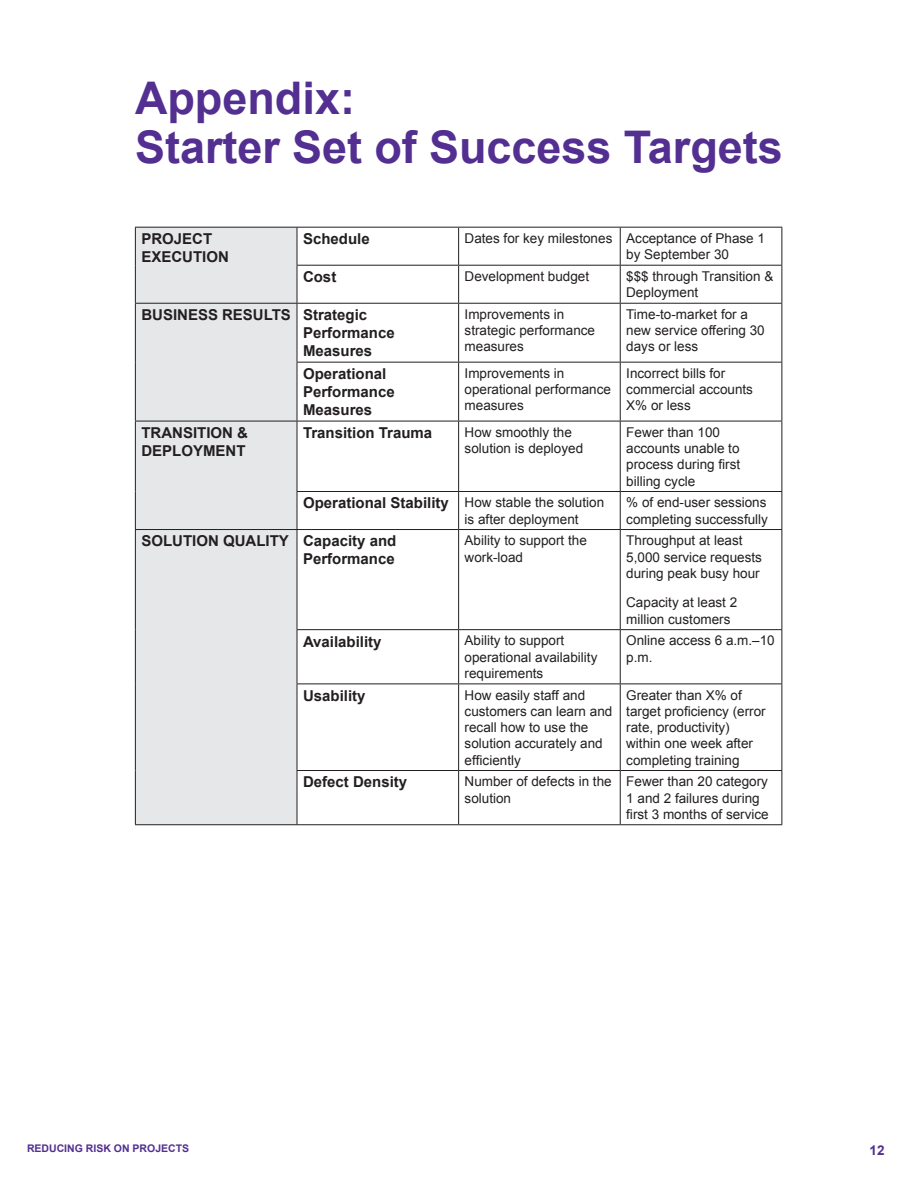
<style>
.page{position:relative;width:918px;height:1188px;background:#fff}
.page>*{position:absolute;margin:0;border:0;box-sizing:border-box;transform-origin:0 0}
.heading_1{font:700 45px/49.5px "Arial";color:#522f90}
.Chart_Header{font:700 15px/18px "Arial";color:#231f20}
.Chart_Left_Just_Type{font:13.5px/16.2px "Arial";color:#231f20}
.t1{font:700 13.5px "Arial";color:#522f90}
.t2{font:700 10.5px "Arial";color:#522f90}
</style>
<div class="page">
<div style="left:136px;top:228px;width:161px;height:596px;background:#e6e7e9"></div>
<hr style="left:135px;top:227px;width:162px;height:1px;background:#231f20">
<hr style="left:135px;top:228px;width:1px;height:37px;background:#231f20">
<hr style="left:135px;top:265px;width:1px;height:38px;background:#231f20">
<hr style="left:297px;top:227px;width:162px;height:1px;background:#231f20">
<hr style="left:297px;top:228px;width:1px;height:37px;background:#231f20">
<hr style="left:459px;top:227px;width:161px;height:1px;background:#231f20">
<hr style="left:458px;top:228px;width:1px;height:37px;background:#231f20">
<hr style="left:620px;top:227px;width:162px;height:1px;background:#231f20">
<hr style="left:620px;top:228px;width:1px;height:37px;background:#231f20">
<hr style="left:782px;top:228px;width:1px;height:37px;background:#231f20">
<hr style="left:297px;top:265px;width:162px;height:1px;background:#231f20">
<hr style="left:297px;top:266px;width:1px;height:37px;background:#231f20">
<hr style="left:459px;top:265px;width:161px;height:1px;background:#231f20">
<hr style="left:458px;top:266px;width:1px;height:37px;background:#231f20">
<hr style="left:620px;top:265px;width:162px;height:1px;background:#231f20">
<hr style="left:620px;top:266px;width:1px;height:37px;background:#231f20">
<hr style="left:782px;top:266px;width:1px;height:37px;background:#231f20">
<hr style="left:135px;top:303px;width:162px;height:1px;background:#231f20">
<hr style="left:135px;top:304px;width:1px;height:58px;background:#231f20">
<hr style="left:135px;top:362px;width:1px;height:59px;background:#231f20">
<hr style="left:297px;top:303px;width:162px;height:1px;background:#231f20">
<hr style="left:297px;top:304px;width:1px;height:58px;background:#231f20">
<hr style="left:459px;top:303px;width:161px;height:1px;background:#231f20">
<hr style="left:458px;top:304px;width:1px;height:58px;background:#231f20">
<hr style="left:620px;top:303px;width:162px;height:1px;background:#231f20">
<hr style="left:620px;top:304px;width:1px;height:58px;background:#231f20">
<hr style="left:782px;top:304px;width:1px;height:58px;background:#231f20">
<hr style="left:297px;top:362px;width:162px;height:1px;background:#231f20">
<hr style="left:297px;top:363px;width:1px;height:58px;background:#231f20">
<hr style="left:459px;top:362px;width:161px;height:1px;background:#231f20">
<hr style="left:458px;top:363px;width:1px;height:58px;background:#231f20">
<hr style="left:620px;top:362px;width:162px;height:1px;background:#231f20">
<hr style="left:620px;top:363px;width:1px;height:58px;background:#231f20">
<hr style="left:782px;top:363px;width:1px;height:58px;background:#231f20">
<hr style="left:135px;top:421px;width:162px;height:1px;background:#231f20">
<hr style="left:135px;top:421px;width:1px;height:71px;background:#231f20">
<hr style="left:135px;top:492px;width:1px;height:37px;background:#231f20">
<hr style="left:297px;top:421px;width:162px;height:1px;background:#231f20">
<hr style="left:297px;top:421px;width:1px;height:70px;background:#231f20">
<hr style="left:459px;top:421px;width:161px;height:1px;background:#231f20">
<hr style="left:458px;top:421px;width:1px;height:70px;background:#231f20">
<hr style="left:620px;top:421px;width:162px;height:1px;background:#231f20">
<hr style="left:620px;top:421px;width:1px;height:70px;background:#231f20">
<hr style="left:782px;top:421px;width:1px;height:70px;background:#231f20">
<hr style="left:297px;top:491px;width:162px;height:1px;background:#231f20">
<hr style="left:297px;top:492px;width:1px;height:37px;background:#231f20">
<hr style="left:459px;top:491px;width:161px;height:1px;background:#231f20">
<hr style="left:458px;top:492px;width:1px;height:37px;background:#231f20">
<hr style="left:620px;top:491px;width:162px;height:1px;background:#231f20">
<hr style="left:620px;top:492px;width:1px;height:37px;background:#231f20">
<hr style="left:782px;top:492px;width:1px;height:37px;background:#231f20">
<hr style="left:135px;top:529px;width:162px;height:1px;background:#231f20">
<hr style="left:135px;top:530px;width:1px;height:100px;background:#231f20">
<hr style="left:135px;top:630px;width:1px;height:54px;background:#231f20">
<hr style="left:135px;top:684px;width:1px;height:87px;background:#231f20">
<hr style="left:135px;top:771px;width:1px;height:53px;background:#231f20">
<hr style="left:135px;top:824px;width:162px;height:1px;background:#231f20">
<hr style="left:297px;top:529px;width:162px;height:1px;background:#231f20">
<hr style="left:297px;top:530px;width:1px;height:99px;background:#231f20">
<hr style="left:459px;top:529px;width:161px;height:1px;background:#231f20">
<hr style="left:458px;top:530px;width:1px;height:99px;background:#231f20">
<hr style="left:620px;top:529px;width:162px;height:1px;background:#231f20">
<hr style="left:620px;top:530px;width:1px;height:99px;background:#231f20">
<hr style="left:782px;top:530px;width:1px;height:99px;background:#231f20">
<hr style="left:297px;top:629px;width:162px;height:1px;background:#231f20">
<hr style="left:297px;top:630px;width:1px;height:54px;background:#231f20">
<hr style="left:459px;top:629px;width:161px;height:1px;background:#231f20">
<hr style="left:458px;top:630px;width:1px;height:54px;background:#231f20">
<hr style="left:620px;top:629px;width:162px;height:1px;background:#231f20">
<hr style="left:620px;top:630px;width:1px;height:54px;background:#231f20">
<hr style="left:782px;top:630px;width:1px;height:54px;background:#231f20">
<hr style="left:297px;top:684px;width:162px;height:1px;background:#231f20">
<hr style="left:297px;top:684px;width:1px;height:86px;background:#231f20">
<hr style="left:459px;top:684px;width:161px;height:1px;background:#231f20">
<hr style="left:458px;top:684px;width:1px;height:86px;background:#231f20">
<hr style="left:620px;top:684px;width:162px;height:1px;background:#231f20">
<hr style="left:620px;top:684px;width:1px;height:86px;background:#231f20">
<hr style="left:782px;top:684px;width:1px;height:86px;background:#231f20">
<hr style="left:297px;top:770px;width:162px;height:1px;background:#231f20">
<hr style="left:297px;top:771px;width:1px;height:53px;background:#231f20">
<hr style="left:459px;top:770px;width:161px;height:1px;background:#231f20">
<hr style="left:458px;top:771px;width:1px;height:53px;background:#231f20">
<hr style="left:620px;top:770px;width:162px;height:1px;background:#231f20">
<hr style="left:620px;top:771px;width:1px;height:53px;background:#231f20">
<hr style="left:782px;top:771px;width:1px;height:53px;background:#231f20">
<hr style="left:297px;top:824px;width:162px;height:1px;background:#231f20">
<hr style="left:459px;top:824px;width:161px;height:1px;background:#231f20">
<hr style="left:620px;top:824px;width:162px;height:1px;background:#231f20">
<p class="heading_1" style="left:135px;top:75px;width:649px">Appendix:<br>Starter Set of Success Targets</p>
<p class="Chart_Header" style="left:141px;top:230px;width:89px">PROJECT<br>EXECUTION</p>
<p class="Chart_Header" style="left:303px;top:230px;width:68px">Schedule</p>
<p class="Chart_Left_Just_Type" style="left:465px;top:230px;width:149px">Dates for key milestones</p>
<p class="Chart_Left_Just_Type" style="left:626px;top:230px;width:140px">Acceptance of Phase 1 by September 30</p>
<p class="Chart_Header" style="left:303px;top:268px;width:35px">Cost</p>
<p class="Chart_Left_Just_Type" style="left:465px;top:268px;width:126px">Development budget</p>
<p class="Chart_Left_Just_Type" style="left:626px;top:268px;width:149px">$$$ through Transition &amp;<br>Deployment</p>
<p class="Chart_Header" style="left:141px;top:306px;width:151px">BUSINESS RESULTS</p>
<p class="Chart_Header" style="left:303px;top:306px;width:93px">Strategic<br>Performance<br>Measures</p>
<p class="Chart_Left_Just_Type" style="left:465px;top:306px;width:132px">Improvements in strategic performance measures</p>
<p class="Chart_Left_Just_Type" style="left:626px;top:306px;width:140px">Time-to-market for a new service offering 30 days or less</p>
<p class="Chart_Header" style="left:303px;top:365px;width:93px">Operational<br>Performance<br>Measures</p>
<p class="Chart_Left_Just_Type" style="left:465px;top:365px;width:148px">Improvements in operational performance measures</p>
<p class="Chart_Left_Just_Type" style="left:626px;top:365px;width:128px">Incorrect bills for commercial accounts<br>X% or less</p>
<p class="Chart_Header" style="left:141px;top:424px;width:108px">TRANSITION &amp;<br>DEPLOYMENT</p>
<p class="Chart_Header" style="left:303px;top:424px;width:131px">Transition Trauma</p>
<p class="Chart_Left_Just_Type" style="left:465px;top:424px;width:120px">How smoothly the solution is deployed</p>
<p class="Chart_Left_Just_Type" style="left:626px;top:424px;width:116px">Fewer than 100 accounts unable to process during first billing cycle</p>
<p class="Chart_Header" style="left:303px;top:495px;width:147px">Operational Stability</p>
<p class="Chart_Left_Just_Type" style="left:465px;top:495px;width:141px">How stable the solution is after deployment</p>
<p class="Chart_Left_Just_Type" style="left:626px;top:495px;width:143px">% of end-user sessions completing successfully</p>
<p class="Chart_Header" style="left:141px;top:533px;width:149px">SOLUTION QUALITY</p>
<p class="Chart_Header" style="left:303px;top:533px;width:95px">Capacity and<br>Performance</p>
<p class="Chart_Left_Just_Type" style="left:465px;top:533px;width:124px">Ability to support the work-load</p>
<p class="Chart_Left_Just_Type" style="left:626px;top:533px;width:137px">Throughput at least<br>5,000 service requests during peak busy hour</p>
<p class="Chart_Left_Just_Type" style="left:626px;top:595px;width:113px">Capacity at least 2 million customers</p>
<p class="Chart_Header" style="left:303px;top:633px;width:80px">Availability</p>
<p class="Chart_Left_Just_Type" style="left:465px;top:633px;width:134px">Ability to support operational availability requirements</p>
<p class="Chart_Left_Just_Type" style="left:626px;top:633px;width:150px">Online access 6 a.m.–10 p.m.</p>
<p class="Chart_Header" style="left:303px;top:687px;width:64px">Usability</p>
<p class="Chart_Left_Just_Type" style="left:465px;top:687px;width:149px">How easily staff and customers can learn and recall how to use the solution accurately and efficiently</p>
<p class="Chart_Left_Just_Type" style="left:626px;top:687px;width:141px">Greater than X% of target proficiency (error rate, productivity) within one week after completing training</p>
<p class="Chart_Header" style="left:303px;top:774px;width:106px">Defect Density</p>
<p class="Chart_Left_Just_Type" style="left:465px;top:774px;width:149px">Number of defects in the solution</p>
<p class="Chart_Left_Just_Type" style="left:626px;top:774px;width:144px">Fewer than 20 category<br>1 and 2 failures during first 3 months of service</p>
<p class="t2" style="left:27px;top:1142px;width:164px">REDUCING RISK ON PROJECTS</p>
<p class="t1" style="left:870px;top:1141px;width:17px">12</p>
</div>
